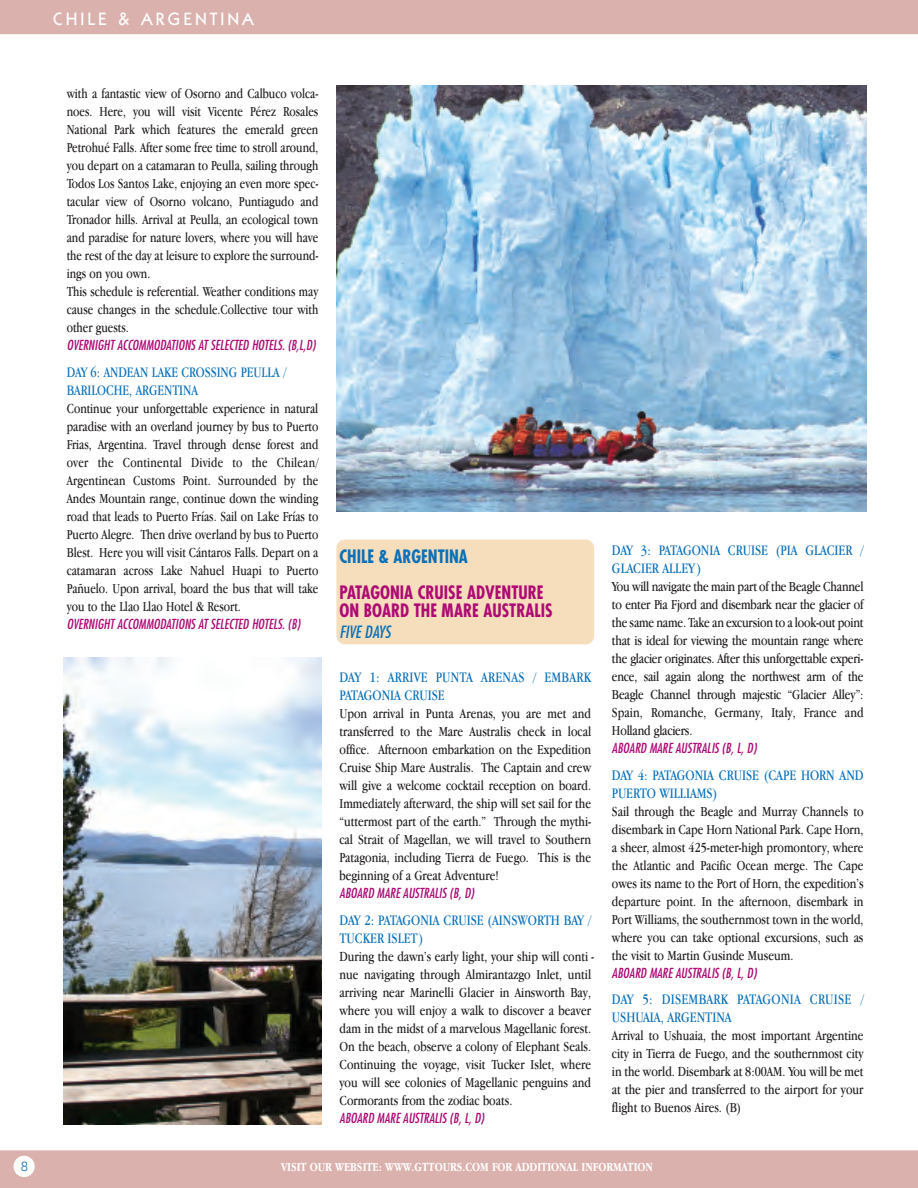
<style>
.page{position:relative;width:918px;height:1188px;background:#dbb1ad}
.page>*{position:absolute;margin:0;border:0;box-sizing:border-box;transform-origin:0 0}
.t1{font:700 condensed 18px/18px "Futura";color:#ad0a74;scale:.95 1}
.t2{font:700 condensed 18px "Futura";color:#0970b9;scale:.95 1}
.t3{font:500 18px "Itc Kabel";letter-spacing:.165em;color:#fff}
.t4{font:italic condensed 16.5px "Futura";color:#0970b9}
.t5{font:15px/18px "Apple Garamond";color:#0970b9}
.t6{font:15px/18px "Apple Garamond";color:#0970b9;scale:.95 1}
.t7{font:14.25px/18px "Apple Garamond";color:#231f20;text-align:justify}
.t8{font:14.25px/18px "Apple Garamond";color:#231f20;scale:.95 1}
.t9{font:italic condensed 13.5px "Futura";color:#ad0a74}
.t10{font:13.5px "Itc Kabel";color:#0970b9}
.t11{font:700 12.75px "Apple Garamond";color:#fff}
</style>
<div class="page">
<div style="left:0;top:34px;width:918px;height:1116px;background:#fff"></div>
<div style="left:14px;top:1156px;width:21px;height:21px;background:#fff;border-radius:50%"></div>
<div style="left:336px;top:540px;width:258px;height:104px;background:#f6debc;border-radius:9px"></div>
<img style="left:337px;top:85px;width:530px;height:426px">
<img style="left:64px;top:657px;width:258px;height:467px">
<p class="t10" style="left:21px;top:1161px;width:8px">8</p>
<p class="t3" style="left:53px;top:13px;width:202px">CHILE &amp; ARGENTINA</p>
<p class="t8" style="left:67px;top:86px;width:266px">with a fantastic view of Osorno and Calbuco volca&shy;noes. Here, you will visit Vicente Pérez Rosales National Park which features the emerald green Petrohué Falls. After some free time to stroll around, you depart on a catamaran to Peulla, sailing through Todos Los Santos Lake, enjoying an even more spec&shy;tacular view of Osorno volcano, Puntiagudo and Tronador hills. Arrival at Peulla, an ecological town and paradise for nature lovers, where you will have the rest of the day at leisure to explore the surround&shy;ings on you own.<br>This schedule is referential. Weather conditions may cause changes in the schedule.Collective tour with other guests.</p>
<p class="t9" style="left:67px;top:339px;width:250px">OVERNIGHT ACCOMMODATIONS AT SELECTED HOTELS. (B,L,D)</p>
<p class="t6" style="left:67px;top:364px;width:233px">DAY 6: ANDEAN LAKE CROSSING PEULLA /<br>BARILOCHE, ARGENTINA</p>
<p class="t8" style="left:67px;top:400px;width:266px;text-align:justify">Continue your unforgettable experience in natural paradise with an overland journey by bus to Puerto Frias, Argentina. Travel through dense forest and over the Continental Divide to the Chilean/ Argentinean Customs Point. Surrounded by the Andes Mountain range, continue down the winding road that leads to Puerto Frías. Sail on Lake Frías to Puerto Alegre. Then drive overland by bus to Puerto Blest. Here you will visit Cántaros Falls. Depart on a catamaran across Lake Nahuel Huapi to Puerto Pañuelo. Upon arrival, board the bus that will take you to the Llao Llao Hotel &amp; Resort.</p>
<p class="t9" style="left:67px;top:617px;width:235px">OVERNIGHT ACCOMMODATIONS AT SELECTED HOTELS. (B)</p>
<p class="t2" style="left:340px;top:548px;width:137px">CHILE &amp; ARGENTINA</p>
<p class="t1" style="left:340px;top:585px;width:226px">PATAGONIA CRUISE ADVENTURE<br>ON BOARD THE MARE AUSTRALIS</p>
<p class="t4" style="left:340px;top:624px;width:53px">FIVE DAYS</p>
<p class="t5" style="left:340px;top:670px;width:253px">DAY 1: ARRIVE PUNTA ARENAS / EMBARK<br>PATAGONIA CRUISE</p>
<p class="t7" style="left:340px;top:706px;width:253px">Upon arrival in Punta Arenas, you are met and transferred to the Mare Australis check in local office. Afternoon embarkation on the Expedition Cruise Ship Mare Australis. The Captain and crew will give a welcome cocktail reception on board.<br>Immediately afterward, the ship will set sail for the “uttermost part of the earth.” Through the mythi&shy;cal Strait of Magellan, we will travel to Southern Patagonia, including Tierra de Fuego. This is the beginning of a Great Adventure!</p>
<p class="t9" style="left:340px;top:887px;width:136px">ABOARD MARE AUSTRALIS (B, D)</p>
<p class="t5" style="left:340px;top:912px;width:253px">DAY 2: PATAGONIA CRUISE (AINSWORTH BAY /<br>TUCKER ISLET)</p>
<p class="t7" style="left:340px;top:948px;width:256px;text-align:left">During the dawn’s early light, your ship will conti - nue navigating through Almirantazgo Inlet, until arriving near Marinelli Glacier in Ainsworth Bay, where you will enjoy a walk to discover a beaver dam in the midst of a marvelous Magellanic forest.<br>On the beach, observe a colony of Elephant Seals.<br>Continuing the voyage, visit Tucker Islet, where you will see colonies of Magellanic penguins and Cormorants from the zodiac boats.</p>
<p class="t9" style="left:340px;top:1111px;width:146px">ABOARD MARE AUSTRALIS (B, L, D)</p>
<p class="t5" style="left:612px;top:543px;width:253px">DAY 3: PATAGONIA CRUISE (PIA GLACIER /<br>GLACIER ALLEY )</p>
<p class="t7" style="left:612px;top:579px;width:253px">You will navigate the main part of the Beagle Channel to enter Pia Fjord and disembark near the glacier of the same name. Take an excursion to a look-out point that is ideal for viewing the mountain range where the glacier originates. After this unforgettable experi&shy;ence, sail again along the northwest arm of the Beagle Channel through majestic “Glacier Alley”:<br>Spain, Romanche, Germany, Italy, France and Holland glaciers.</p>
<p class="t9" style="left:612px;top:742px;width:146px">ABOARD MARE AUSTRALIS (B, L, D)</p>
<p class="t5" style="left:612px;top:767px;width:253px">DAY 4: PATAGONIA CRUISE (CAPE HORN AND<br>PUERTO WILLIAMS)</p>
<p class="t7" style="left:612px;top:803px;width:253px">Sail through the Beagle and Murray Channels to disembark in Cape Horn National Park. Cape Horn, a sheer, almost 425-meter-high promontory, where the Atlantic and Pacific Ocean merge. The Cape owes its name to the Port of Horn, the expedition’s departure point. In the afternoon, disembark in Port Williams, the southernmost town in the world, where you can take optional excursions, such as the visit to Martin Gusinde Museum.</p>
<p class="t9" style="left:612px;top:967px;width:146px">ABOARD MARE AUSTRALIS (B, L, D)</p>
<p class="t5" style="left:612px;top:992px;width:253px">DAY 5: DISEMBARK PATAGONIA CRUISE /<br>USHUAIA, ARGENTINA</p>
<p class="t7" style="left:612px;top:1028px;width:253px">Arrival to Ushuaia, the most important Argentine city in Tierra de Fuego, and the southernmost city in the world. Disembark at 8:00AM. You will be met at the pier and transferred to the airport for your flight to Buenos Aires. (B)</p>
<p class="t11" style="left:281px;top:1162px;width:373px">VISIT OUR WEBSITE: WWW.GTTOURS.COM FOR ADDITIONAL INFORMATION</p>
</div>
